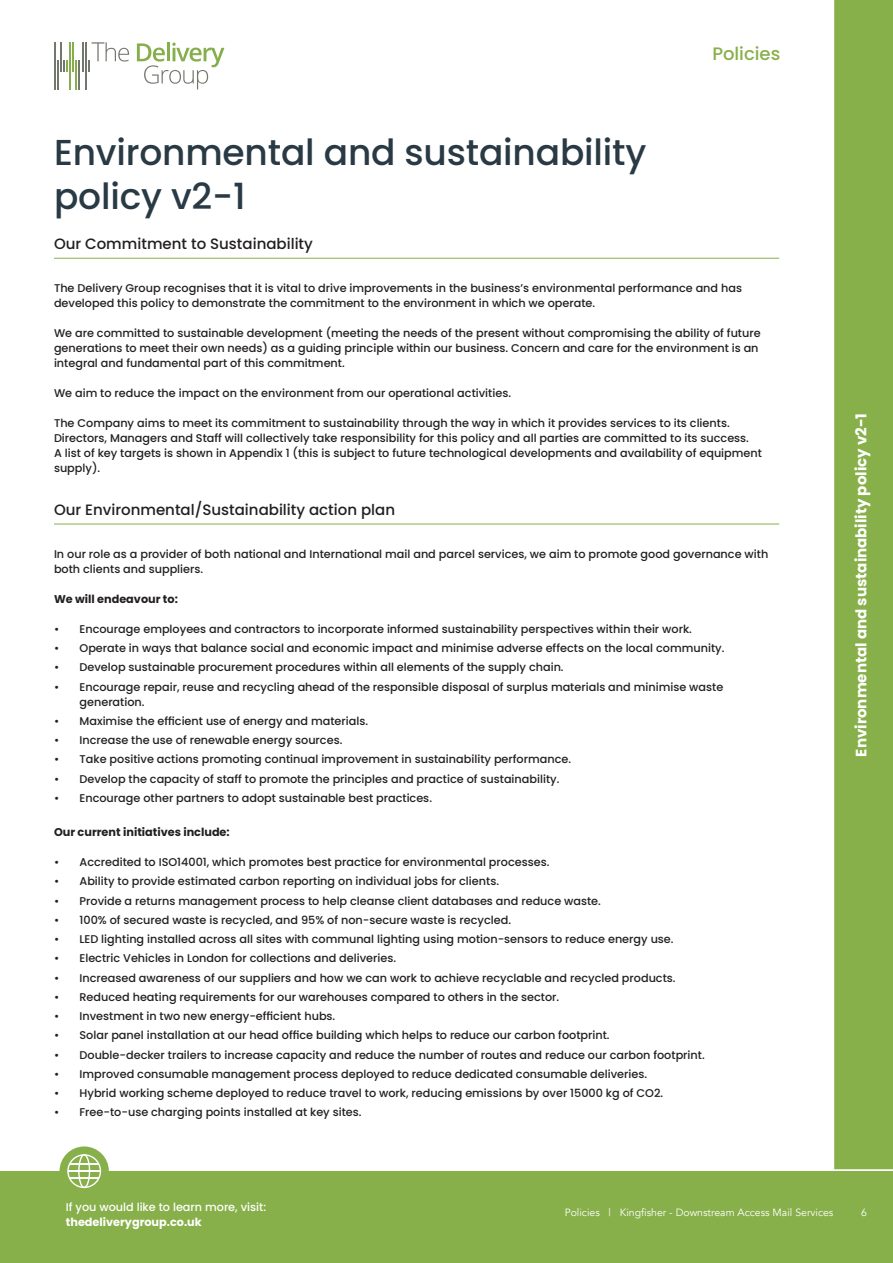
<style>
.page{position:relative;width:893px;height:1263px;background:#fff}
.page>*{position:absolute;margin:0;border:0;box-sizing:border-box;transform-origin:0 0}
.t1{font:500 36px/43.2px "Poppins";letter-spacing:-.005em;color:#293a45}
.t2{font:500 18px "Poppins";color:#87b04a}
.t3{font:500 15px "Poppins";color:#231f20}
.t4{font:700 15px "Poppins";color:#fff}
.t5{font:500 11.25px/15px "Poppins";color:#231f20}
.t6{font:700 11.25px "Poppins";color:#231f20}
.t7{font:500 11.25px "Poppins";color:#fff}
.t8{font:700 11.25px "Poppins";color:#fff}
.t9{font:10.5px "Avenir";color:#fff}
</style>
<div class="page">
<div style="left:833px;top:0;width:60px;height:1171px;background:#87b04a"></div>
<hr style="left:833px;top:1169px;width:60px;height:3px;background:#fff">
<hr style="left:833px;top:0;width:1px;height:1171px;background:#fff">
<div style="left:0;top:1171px;width:893px;height:92px;background:#87b04a"></div>
<div style="left:60px;top:1146px;width:49px;height:50px;background:#87b04a;border-radius:50%"></div>
<svg style="left:67px;top:1154px;width:34px;height:34px"></svg>
<hr style="left:68px;top:1170px;width:32px;height:2px;background:#fff">
<hr style="left:54px;top:258px;width:725px;height:1px;background:#87b04a">
<hr style="left:54px;top:524px;width:725px;height:1px;background:#87b04a">
<hr style="left:54px;top:42px;width:2px;height:48px;background:#73786e">
<hr style="left:57px;top:60px;width:2px;height:30px;background:#73786e">
<hr style="left:60px;top:42px;width:2px;height:30px;background:#73786e">
<hr style="left:79px;top:60px;width:1px;height:30px;background:#73786e">
<hr style="left:82px;top:42px;width:1px;height:30px;background:#73786e">
<hr style="left:85px;top:42px;width:1px;height:48px;background:#73786e">
<svg style="left:88px;top:42px;width:41px;height:30px"></svg>
<svg style="left:63px;top:60px;width:5px;height:12px"></svg>
<hr style="left:69px;top:42px;width:2px;height:48px;background:#86af4b">
<hr style="left:73px;top:42px;width:1px;height:30px;background:#86af4b">
<hr style="left:76px;top:60px;width:1px;height:30px;background:#86af4b">
<hr style="left:167px;top:42px;width:3px;height:19px;background:#86af4b">
<svg style="left:137px;top:43px;width:87px;height:46px"></svg>
<h2 class="t2" style="left:712px;top:43px;width:69px">Policies</h2>
<h1 class="t1" style="left:54px;top:131px;width:594px">Environmental and sustainability policy v2-1</h1>
<h3 class="t3" style="left:54px;top:235px;width:260px">Our Commitment to Sustainability</h3>
<p class="t5" style="left:54px;top:281px;width:690px">The Delivery Group recognises that it is vital to drive improvements in the business’s environmental performance and has developed this policy to demonstrate the commitment to the environment in which we operate.</p>
<p class="t5" style="left:54px;top:326px;width:708px">We are committed to sustainable development (meeting the needs of the present without compromising the ability of future generations to meet their own needs) as a guiding principle within our business. Concern and care for the environment is an integral and fundamental part of this commitment.</p>
<p class="t5" style="left:54px;top:386px;width:459px">We aim to reduce the impact on the environment from our operational activities.</p>
<p class="t5" style="left:54px;top:416px;width:709px">The Company aims to meet its commitment to sustainability through the way in which it provides services to its clients.<br>Directors, Managers and Staff will collectively take responsibility for this policy and all parties are committed to its success.<br>A list of key targets is shown in Appendix 1 (this is subject to future technological developments and availability of equipment supply).</p>
<h3 class="t3" style="left:54px;top:501px;width:343px">Our Environmental/Sustainability action plan</h3>
<p class="t5" style="left:54px;top:546px;width:716px">In our role as a provider of both national and International mail and parcel services, we aim to promote good governance with both clients and suppliers.</p>
<p class="t6" style="left:54px;top:592px;width:125px">We will endeavour to:</p>
<p class="t5" style="left:54px;top:621px;width:639px">• Encourage employees and contractors to incorporate informed sustainability perspectives within their work.</p>
<p class="t5" style="left:54px;top:641px;width:672px">• Operate in ways that balance social and economic impact and minimise adverse effects on the local community.</p>
<p class="t5" style="left:54px;top:660px;width:511px">• Develop sustainable procurement procedures within all elements of the supply chain.</p>
<p class="t5" style="left:80px;top:679px;width:645px;text-indent:-26px">• Encourage repair, reuse and recycling ahead of the responsible disposal of surplus materials and minimise waste generation.</p>
<p class="t5" style="left:54px;top:713px;width:316px">• Maximise the efficient use of energy and materials.</p>
<p class="t5" style="left:54px;top:733px;width:290px">• Increase the use of renewable energy sources.</p>
<p class="t5" style="left:54px;top:752px;width:519px">• Take positive actions promoting continual improvement in sustainability performance.</p>
<p class="t5" style="left:54px;top:771px;width:507px">• Develop the capacity of staff to promote the principles and practice of sustainability.</p>
<p class="t5" style="left:54px;top:790px;width:380px">• Encourage other partners to adopt sustainable best practices.</p>
<p class="t6" style="left:54px;top:826px;width:177px">Our current initiatives include:</p>
<p class="t5" style="left:54px;top:855px;width:497px">• Accredited to ISO14001, which promotes best practice for environmental processes.</p>
<p class="t5" style="left:54px;top:874px;width:447px">• Ability to provide estimated carbon reporting on individual jobs for clients.</p>
<p class="t5" style="left:54px;top:893px;width:548px">• Provide a returns management process to help cleanse client databases and reduce waste.</p>
<p class="t5" style="left:54px;top:912px;width:459px">• 100% of secured waste is recycled, and 95% of non-secure waste is recycled.</p>
<p class="t5" style="left:54px;top:932px;width:621px">• LED lighting installed across all sites with communal lighting using motion-sensors to reduce energy use.</p>
<p class="t5" style="left:54px;top:951px;width:344px">• Electric Vehicles in London for collections and deliveries.</p>
<p class="t5" style="left:54px;top:970px;width:623px">• Increased awareness of our suppliers and how we can work to achieve recyclable and recycled products.</p>
<p class="t5" style="left:54px;top:989px;width:507px">• Reduced heating requirements for our warehouses compared to others in the sector.</p>
<p class="t5" style="left:54px;top:1009px;width:283px">• Investment in two new energy-efficient hubs.</p>
<p class="t5" style="left:54px;top:1028px;width:557px">• Solar panel installation at our head office building which helps to reduce our carbon footprint.</p>
<p class="t5" style="left:54px;top:1047px;width:652px">• Double-decker trailers to increase capacity and reduce the number of routes and reduce our carbon footprint.</p>
<p class="t5" style="left:54px;top:1066px;width:595px">• Improved consumable management process deployed to reduce dedicated consumable deliveries.</p>
<p class="t5" style="left:54px;top:1086px;width:611px">• Hybrid working scheme deployed to reduce travel to work, reducing emissions by over 15000 kg of CO2.</p>
<p class="t5" style="left:54px;top:1105px;width:309px">• Free-to-use charging points installed at key sites.</p>
<h3 class="t4" style="left:852px;top:756px;width:345px;rotate:-90deg">Environmental and sustainability policy v2-1</h3>
<p class="t7" style="left:66px;top:1201px;width:202px">If you would like to learn more, visit:</p>
<p class="t8" style="left:66px;top:1216px;width:137px">thedeliverygroup.co.uk</p>
<p class="t9" style="left:565px;top:1206px;width:270px">Policies | Kingfisher - Downstream Access Mail Services</p>
<p class="t9" style="left:861px;top:1206px;width:7px">6</p>
</div>
